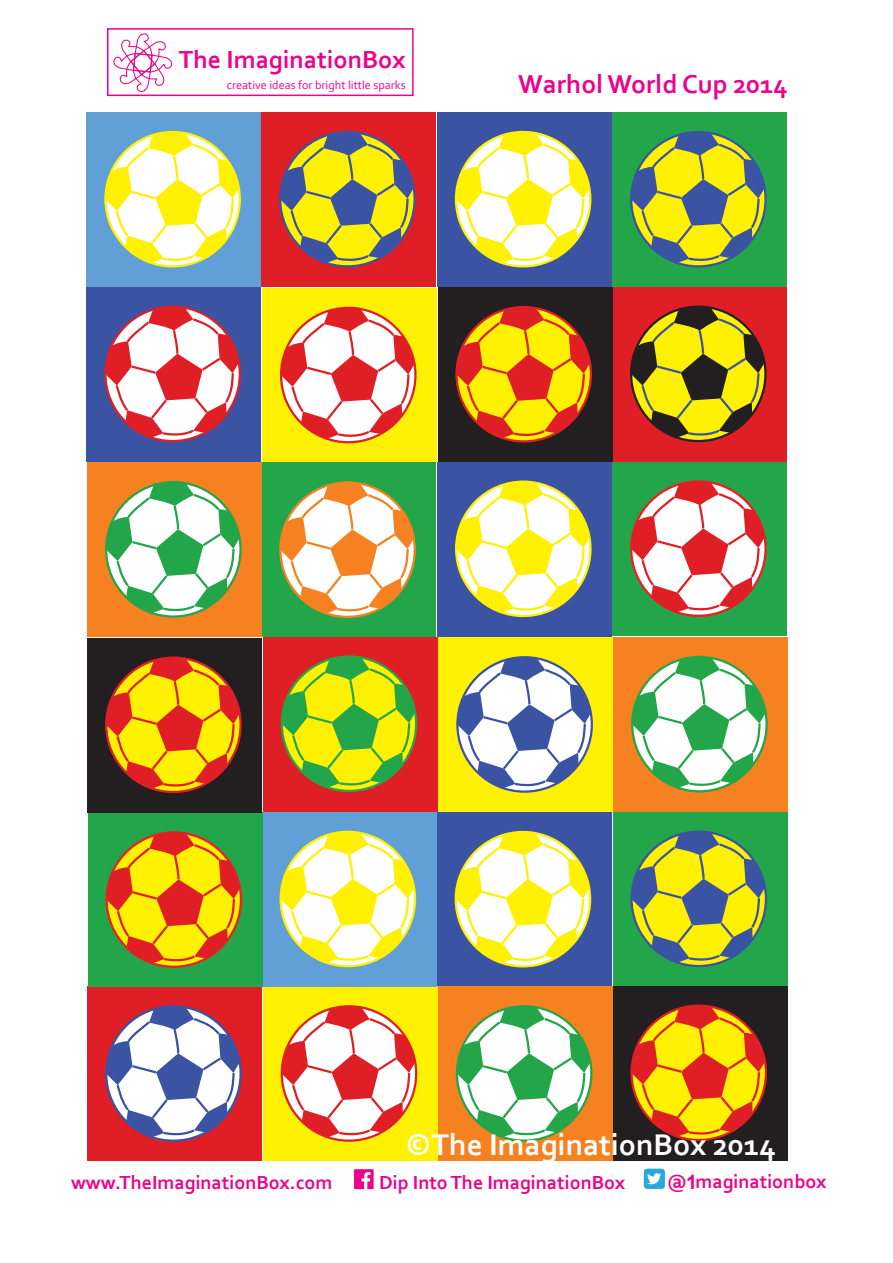
<style>
.page{position:relative;width:893px;height:1263px;background:#fff}
.page>*{position:absolute;margin:0;border:0;box-sizing:border-box;transform-origin:0 0}
.t1{font:700 31.35px "Corbel";color:#fff}
.t2{font:700 27.15px "Corbel";color:#ed028c}
.t3{font:700 25.8px "Corbel";color:#ed028c}
.t4{font:700 19.95px "Corbel";color:#ed028c}
.t5{font:700 19.95px "Arial";color:#ed028c}
.t6{font:12.15px "Corbel";color:#ed028c}
</style>
<div class="page">
<div style="left:354px;top:1169px;width:20px;height:20px;background:#ed028c"></div>
<svg style="left:361px;top:1172px;width:9px;height:17px"></svg>
<svg style="left:113px;top:33px;width:60px;height:64px"></svg>
<div style="left:107px;top:28px;width:307px;height:68px;border:2px solid #ed028c"></div>
<img style="left:644px;top:1168px;width:21px;height:21px">
<div style="left:612px;top:112px;width:175px;height:175px;background:#23a649"></div>
<svg style="left:630px;top:130px;width:135px;height:133px"></svg>
<div style="left:613px;top:812px;width:174px;height:174px;background:#23a649"></div>
<svg style="left:630px;top:830px;width:135px;height:132px"></svg>
<div style="left:261px;top:112px;width:175px;height:175px;background:#df1f25"></div>
<svg style="left:279px;top:130px;width:135px;height:133px"></svg>
<div style="left:87px;top:986px;width:175px;height:175px;background:#df1f25"></div>
<svg style="left:105px;top:1005px;width:135px;height:132px"></svg>
<div style="left:437px;top:112px;width:175px;height:175px;background:#3b53a3"></div>
<svg style="left:454px;top:130px;width:135px;height:133px"></svg>
<div style="left:437px;top:812px;width:175px;height:175px;background:#3b53a3"></div>
<svg style="left:454px;top:830px;width:135px;height:133px"></svg>
<div style="left:437px;top:462px;width:175px;height:174px;background:#3b53a3"></div>
<svg style="left:455px;top:480px;width:135px;height:132px"></svg>
<div style="left:439px;top:637px;width:174px;height:175px;background:#fff101"></div>
<svg style="left:456px;top:656px;width:135px;height:132px"></svg>
<div style="left:263px;top:986px;width:175px;height:175px;background:#fff101"></div>
<svg style="left:280px;top:1005px;width:135px;height:132px"></svg>
<div style="left:262px;top:288px;width:175px;height:175px;background:#fff101"></div>
<svg style="left:280px;top:306px;width:135px;height:133px"></svg>
<div style="left:87px;top:112px;width:174px;height:175px;background:#60a0d6"></div>
<svg style="left:104px;top:130px;width:135px;height:133px"></svg>
<div style="left:262px;top:812px;width:174px;height:175px;background:#60a0d6"></div>
<svg style="left:279px;top:830px;width:135px;height:133px"></svg>
<div style="left:88px;top:812px;width:174px;height:175px;background:#23a649"></div>
<svg style="left:105px;top:831px;width:135px;height:132px"></svg>
<div style="left:263px;top:637px;width:175px;height:174px;background:#df1f25"></div>
<svg style="left:280px;top:655px;width:135px;height:132px"></svg>
<div style="left:612px;top:461px;width:175px;height:175px;background:#23a649"></div>
<svg style="left:630px;top:480px;width:135px;height:132px"></svg>
<div style="left:261px;top:463px;width:175px;height:174px;background:#23a649"></div>
<svg style="left:279px;top:481px;width:135px;height:132px"></svg>
<div style="left:87px;top:462px;width:175px;height:175px;background:#f58121"></div>
<svg style="left:105px;top:481px;width:135px;height:132px"></svg>
<div style="left:613px;top:637px;width:175px;height:175px;background:#f58121"></div>
<svg style="left:631px;top:655px;width:135px;height:133px"></svg>
<div style="left:438px;top:986px;width:175px;height:175px;background:#f58121"></div>
<svg style="left:455px;top:1005px;width:135px;height:132px"></svg>
<div style="left:612px;top:287px;width:175px;height:174px;background:#df1f25"></div>
<svg style="left:630px;top:305px;width:135px;height:132px"></svg>
<div style="left:87px;top:287px;width:174px;height:174px;background:#3b53a3"></div>
<svg style="left:104px;top:305px;width:135px;height:132px"></svg>
<div style="left:87px;top:638px;width:175px;height:174px;background:#231f20"></div>
<svg style="left:105px;top:656px;width:135px;height:132px"></svg>
<div style="left:613px;top:986px;width:174px;height:174px;background:#231f20"></div>
<svg style="left:630px;top:1004px;width:135px;height:132px"></svg>
<div style="left:438px;top:287px;width:174px;height:175px;background:#231f20"></div>
<svg style="left:455px;top:305px;width:135px;height:133px"></svg>
<p class="t3" style="left:179px;top:44px;width:228px">The ImaginationBox</p>
<p class="t6" style="left:227px;top:78px;width:180px">creative ideas for bright little sparks</p>
<h2 class="t2" style="left:518px;top:68px;width:271px">Warhol World Cup 2014</h2>
<h1 class="t1" style="left:406px;top:1125px;width:372px">©The ImaginationBox 2014</h1>
<p class="t4" style="left:71px;top:1170px;width:263px">www.TheImaginationBox.com</p>
<p class="t4" style="left:667px;top:1169px;width:161px">@ maginationbox</p>
<p class="t5" style="left:686px;top:1169px;width:13px">1</p>
<p class="t4" style="left:379px;top:1170px;width:247px">Dip Into The ImaginationBox</p>
</div>
